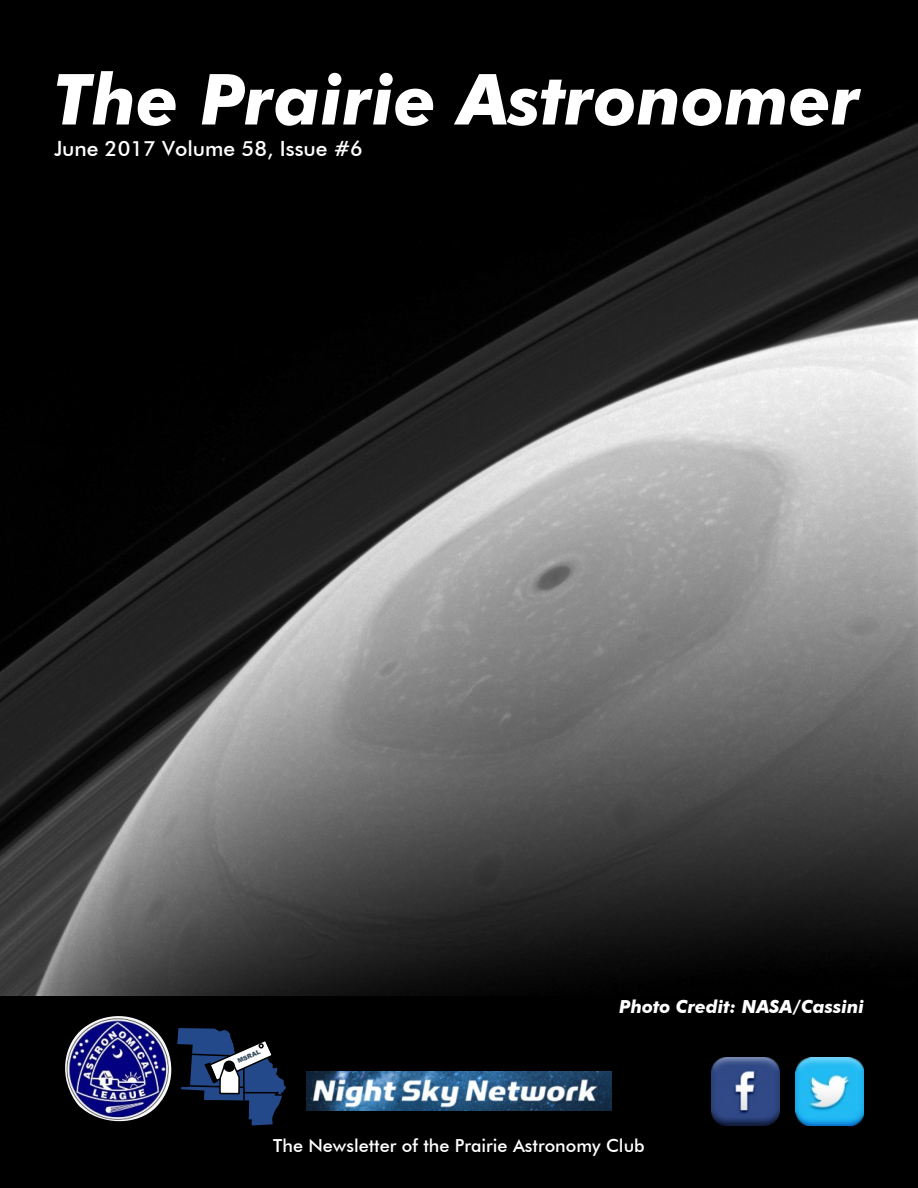
<style>
.page{position:relative;width:918px;height:1188px;background:#000}
.page>*{position:absolute;margin:0;border:0;box-sizing:border-box;transform-origin:0 0}
.t1{font:italic 700 70.5px "Futura BT";color:#fff}
.t2{font:500 21px "Futura BT";color:#fff}
.t3{font:500 18px "Futura BT";color:#fff}
.t4{font:italic 700 18px "Futura BT";color:#fff}
.t5{font:900 6.3px "Arial";color:#2e4556}
</style>
<div class="page">
<img style="left:0;top:0;width:918px;height:995px">
<img style="left:65px;top:1016px;width:107px;height:106px">
<svg style="left:177px;top:1028px;width:109px;height:98px"></svg>
<img style="left:711px;top:1057px;width:69px;height:68px">
<img style="left:796px;top:1057px;width:68px;height:68px">
<img style="left:307px;top:1071px;width:304px;height:40px">
<h1 class="t1" style="left:54px;top:71px;width:808px">The Prairie Astronomer</h1>
<p class="t2" style="left:54px;top:140px;width:310px">June 2017 Volume 58, Issue #6</p>
<p class="t5" style="left:237px;top:1059px;width:26px;rotate:-24deg">MSRAL</p>
<p class="t4" style="left:619px;top:999px;width:246px">Photo Credit: NASA/Cassini</p>
<p class="t3" style="left:273px;top:1138px;width:373px">The Newsletter of the Prairie Astronomy Club</p>
</div>
